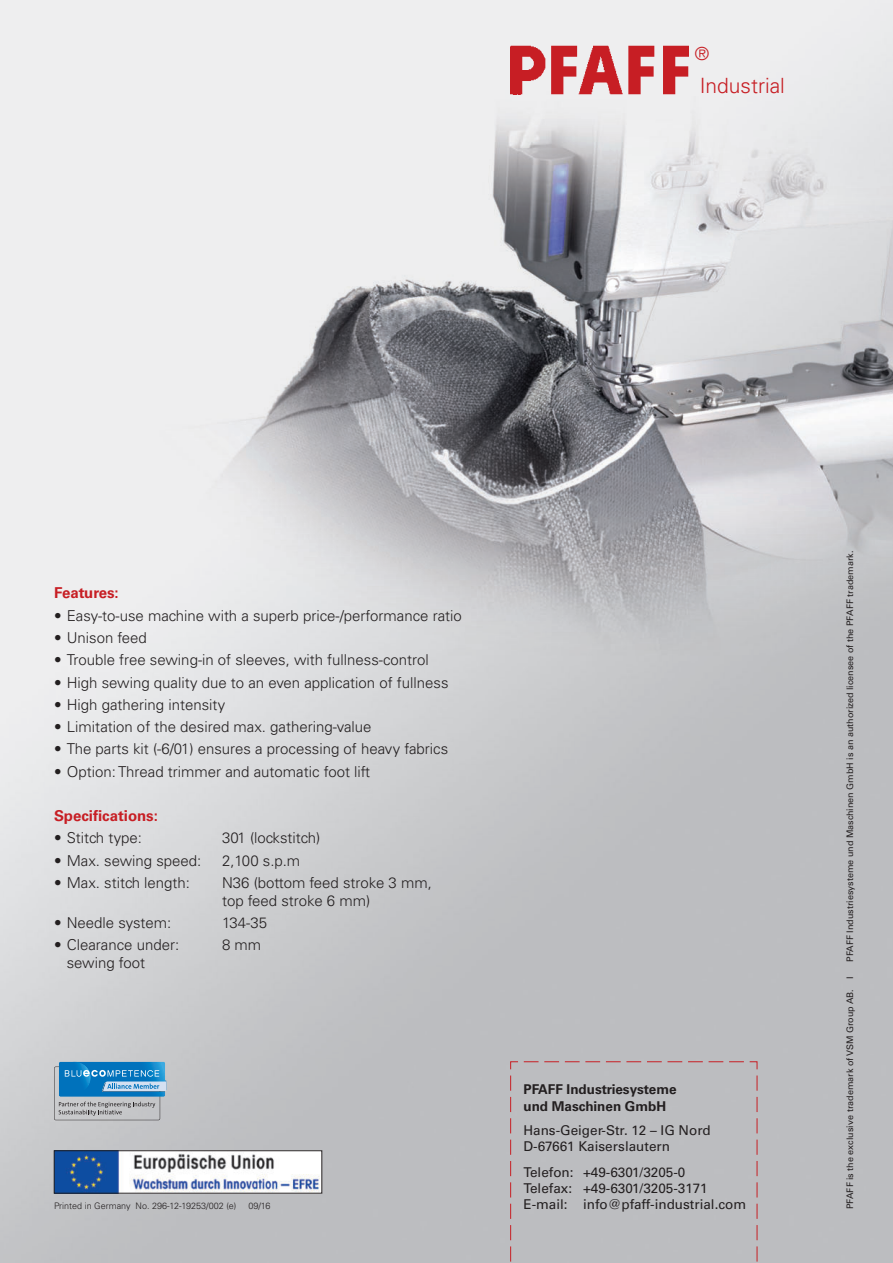
<style>
.page{position:relative;width:893px;height:1263px;background:#fff}
.page>*{position:absolute;margin:0;border:0;box-sizing:border-box;transform-origin:0 0}
.t1{font:300 21px "Univers";color:#c71e24}
.t2{font:300 18px "Univers";color:#c71e24}
.t3{font:300 15px/18px "Univers";color:#231f20}
.t4{font:700 15px "Univers";color:#c71e24}
.t5{font:13.5px/16.2px "Univers";color:#231f20}
.t6{font:700 13.5px/16.2px "Univers";color:#231f20}
.t7{font:9px "Univers";color:#231f20}
.t8{font:300 9px "Univers";color:#231f20}
</style>
<div class="page">
<img style="left:0;top:0;width:893px;height:1263px">
<img style="left:510px;top:45px;width:179px;height:49px">
<div style="left:510px;top:1061px;width:248px;height:202px;background:#bcbdc0"></div>
<img style="left:56px;top:1152px;width:264px;height:39px">
<div style="left:54px;top:1150px;width:268px;height:43px;border:1px solid #231f20"></div>
<svg style="left:54px;top:1062px;width:112px;height:58px;background:#699ec1"></svg>
<p class="t2" style="left:695px;top:46px;width:16px">®</p>
<h1 class="t1" style="left:700px;top:78px;width:87px">Industrial</h1>
<p class="t4" style="left:54px;top:587px;width:66px">Features:</p>
<p class="t3" style="left:54px;top:606px;width:409px">• Easy-to-use machine with a superb price-/performance ratio</p>
<p class="t3" style="left:54px;top:629px;width:94px">• Unison feed</p>
<p class="t3" style="left:54px;top:651px;width:376px">• Trouble free sewing-in of sleeves, with fullness-control</p>
<p class="t3" style="left:54px;top:673px;width:396px">• High sewing quality due to an even application of fullness</p>
<p class="t3" style="left:54px;top:695px;width:173px">• High gathering intensity</p>
<p class="t3" style="left:54px;top:718px;width:319px">• Limitation of the desired max. gathering-value</p>
<p class="t3" style="left:54px;top:740px;width:396px">• The parts kit (-6/01) ensures a processing of heavy fabrics</p>
<p class="t3" style="left:54px;top:762px;width:317px">• Option: Thread trimmer and automatic foot lift</p>
<p class="t4" style="left:54px;top:807px;width:105px">Speci昀椀cations:</p>
<p class="t3" style="left:54px;top:829px;width:90px">• Stitch type:</p>
<p class="t3" style="left:222px;top:830px;width:100px">301 (lockstitch)</p>
<p class="t3" style="left:54px;top:851px;width:149px">• Max. sewing speed:</p>
<p class="t3" style="left:222px;top:851px;width:80px">2,100 s.p.m</p>
<p class="t3" style="left:54px;top:873px;width:138px">• Max. stitch length:</p>
<p class="t3" style="left:222px;top:873px;width:211px">N36 (bottom feed stroke 3 mm, top feed stroke 6 mm)</p>
<p class="t3" style="left:54px;top:914px;width:119px">• Needle system:</p>
<p class="t3" style="left:222px;top:915px;width:47px">134-35</p>
<p class="t3" style="left:54px;top:936px;width:127px">• Clearance under:</p>
<p class="t3" style="left:222px;top:937px;width:41px">8 mm</p>
<p class="t3" style="left:67px;top:955px;width:80px">sewing foot</p>
<p class="t6" style="left:523px;top:1082px;width:155px">PFAFF Industriesysteme und Maschinen GmbH</p>
<p class="t5" style="left:523px;top:1123px;width:189px">Hans-Geiger-Str. 12 – IG Nord<br>D-67661 Kaiserslautern</p>
<p class="t5" style="left:523px;top:1165px;width:186px">Telefon: +49-6301/3205-0<br>Telefax: +49-6301/3205-3171</p>
<p class="t8" style="left:54px;top:1202px;width:184px">Printed in Germany No. 296-12-19253/002 (e)</p>
<p class="t8" style="left:248px;top:1202px;width:24px">09/16</p>
<p class="t5" style="left:523px;top:1197px;width:224px">E-mail: info@pfaff-industrial.com</p>
<p class="t7" style="left:846px;top:962px;width:412px;rotate:-90deg">PFAFF Industriesysteme und Maschinen GmbH is an authorized licensee of the PFAFF trademark.</p>
<p class="t7" style="left:846px;top:1209px;width:234px;rotate:-90deg">PFAFF is the exclusive trademark of VSM Group AB. I</p>
</div>
